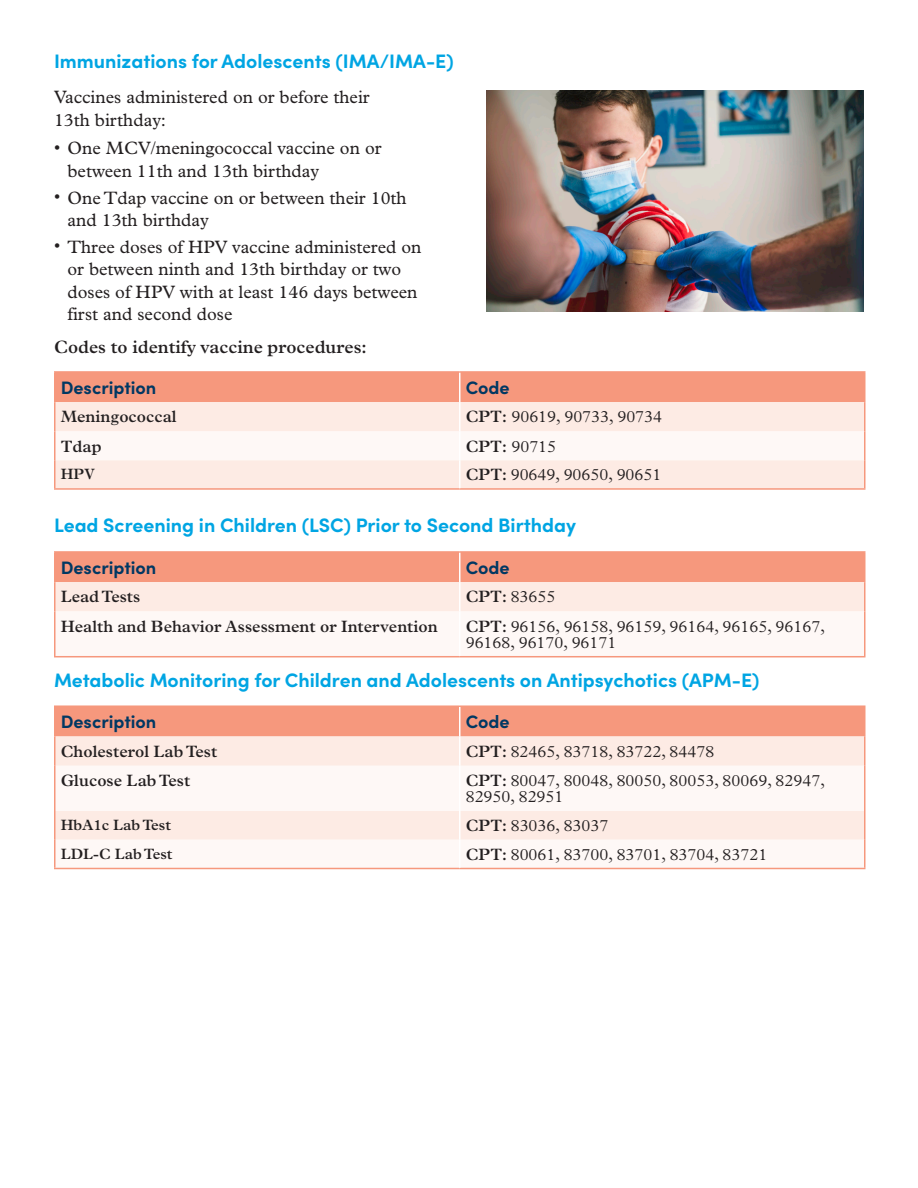
<style>
.page{position:relative;width:918px;height:1188px;background:#fff}
.page>*{position:absolute;margin:0;border:0;box-sizing:border-box;transform-origin:0 0}
.HWNY_SubHead_13_15{font:700 19.5px "Sofia Pro";color:#00a5e3}
.HWNY_Body_Text_12_15{font:18px/22.5px "Plantin MT Pro";color:#231f20}
.HWNY_Table_SubHead_12_14{font:700 18px "Sofia Pro";color:#003863}
.HWNY_Body_Text_12_15_Semibold{font:600 18px "Plantin MT Pro";color:#231f20}
.HWNY_Table_Body_Text_10_11{font:300 16.5px/16.5px "Plantin MT Pro";color:#231f20}
.HWNY_Table_Body_Text_10_11-2{font:600 16.5px "Plantin MT Pro";color:#231f20}
.HWNY_Table_Body_Text_10_11-3{font:600 15px "Plantin MT Pro";color:#231f20}
.s1{font-weight:600}
</style>
<div class="page">
<hr style="left:54px;top:371px;width:406px;height:2px;background:#f6987d">
<hr style="left:54px;top:373px;width:2px;height:29px;background:#f6987d">
<hr style="left:460px;top:371px;width:406px;height:2px;background:#f6987d">
<hr style="left:864px;top:373px;width:2px;height:29px;background:#f6987d">
<hr style="left:54px;top:402px;width:2px;height:29px;background:#f6987d">
<hr style="left:864px;top:402px;width:2px;height:29px;background:#f6987d">
<hr style="left:54px;top:431px;width:2px;height:29px;background:#f6987d">
<hr style="left:864px;top:431px;width:2px;height:29px;background:#f6987d">
<hr style="left:54px;top:460px;width:2px;height:28px;background:#f6987d">
<hr style="left:864px;top:460px;width:2px;height:28px;background:#f6987d">
<hr style="left:54px;top:488px;width:406px;height:2px;background:#f6987d">
<hr style="left:460px;top:488px;width:406px;height:2px;background:#f6987d">
<svg style="left:55px;top:372px;width:810px;height:116px"></svg>
<hr style="left:54px;top:551px;width:406px;height:2px;background:#f6987d">
<hr style="left:54px;top:553px;width:2px;height:29px;background:#f6987d">
<hr style="left:460px;top:551px;width:406px;height:2px;background:#f6987d">
<hr style="left:864px;top:553px;width:2px;height:29px;background:#f6987d">
<hr style="left:54px;top:582px;width:2px;height:29px;background:#f6987d">
<hr style="left:864px;top:582px;width:2px;height:29px;background:#f6987d">
<hr style="left:54px;top:611px;width:2px;height:45px;background:#f6987d">
<hr style="left:864px;top:611px;width:2px;height:45px;background:#f6987d">
<hr style="left:54px;top:656px;width:406px;height:1px;background:#f6987d">
<hr style="left:460px;top:656px;width:406px;height:1px;background:#f6987d">
<svg style="left:55px;top:552px;width:810px;height:105px"></svg>
<hr style="left:459px;top:611px;width:1px;height:45px;background:#fff">
<div style="left:56px;top:736px;width:808px;height:30px;background:#fdebe4"></div>
<svg style="left:56px;top:811px;width:808px;height:57px;fill:#fdebe4"></svg>
<hr style="left:54px;top:736px;width:2px;height:30px;background:#f6987d">
<hr style="left:864px;top:736px;width:2px;height:30px;background:#f6987d">
<hr style="left:54px;top:766px;width:2px;height:45px;background:#f6987d">
<hr style="left:864px;top:766px;width:2px;height:45px;background:#f6987d">
<hr style="left:54px;top:811px;width:2px;height:29px;background:#f6987d">
<hr style="left:864px;top:811px;width:2px;height:29px;background:#f6987d">
<hr style="left:54px;top:705px;width:406px;height:2px;background:#f6987d">
<hr style="left:54px;top:707px;width:2px;height:29px;background:#f6987d">
<hr style="left:460px;top:705px;width:406px;height:2px;background:#f6987d">
<hr style="left:864px;top:707px;width:2px;height:29px;background:#f6987d">
<hr style="left:54px;top:840px;width:2px;height:28px;background:#f6987d">
<hr style="left:864px;top:840px;width:2px;height:28px;background:#f6987d">
<hr style="left:54px;top:868px;width:406px;height:1px;background:#f6987d">
<hr style="left:460px;top:868px;width:406px;height:1px;background:#f6987d">
<hr style="left:459px;top:736px;width:1px;height:30px;background:#fff">
<div style="left:56px;top:707px;width:808px;height:29px;background:#f6987d"></div>
<svg style="left:459px;top:811px;width:1px;height:57px"></svg>
<img style="left:486px;top:91px;width:378px;height:220px">
<p class="HWNY_SubHead_13_15" style="left:54px;top:46px;width:401px">Immunizations for Adolescents (IMA/IMA-E)</p>
<p class="HWNY_Body_Text_12_15" style="left:54px;top:86px;width:317px">Vaccines administered on or before their<br>13th birthday:</p>
<p class="HWNY_Body_Text_12_15" style="left:68px;top:137px;width:316px">One MCV/meningococcal vaccine on or between 11th and 13th birthday</p>
<p class="HWNY_Body_Text_12_15" style="left:68px;top:186px;width:341px">One Tdap vaccine on or between their 10th and 13th birthday</p>
<p class="HWNY_Body_Text_12_15" style="left:68px;top:236px;width:356px">Three doses of HPV vaccine administered on or between ninth and 13th birthday or two doses of HPV with at least 146 days between first and second dose</p>
<p class="HWNY_Body_Text_12_15_Semibold" style="left:54px;top:337px;width:314px">Codes to identify vaccine procedures:</p>
<p class="HWNY_Table_SubHead_12_14" style="left:61px;top:373px;width:97px">Description</p>
<p class="HWNY_Table_SubHead_12_14" style="left:466px;top:373px;width:46px">Code</p>
<p class="HWNY_Table_Body_Text_10_11-2" style="left:61px;top:407px;width:117px">Meningococcal</p>
<p class="HWNY_Table_Body_Text_10_11" style="left:466px;top:409px;width:198px"><span class="s1">CPT:</span> 90619, 90733, 90734</p>
<p class="HWNY_Table_Body_Text_10_11-2" style="left:61px;top:436px;width:42px">Tdap</p>
<p class="HWNY_Table_Body_Text_10_11" style="left:466px;top:438px;width:92px"><span class="s1">CPT:</span> 90715</p>
<p class="HWNY_Table_Body_Text_10_11-3" style="left:61px;top:465px;width:36px">HPV</p>
<p class="HWNY_Table_Body_Text_10_11" style="left:466px;top:467px;width:197px"><span class="s1">CPT:</span> 90649, 90650, 90651</p>
<p class="HWNY_SubHead_13_15" style="left:54px;top:511px;width:524px">Lead Screening in Children (LSC) Prior to Second Birthday</p>
<p class="HWNY_Table_SubHead_12_14" style="left:61px;top:553px;width:97px">Description</p>
<p class="HWNY_Table_SubHead_12_14" style="left:466px;top:553px;width:46px">Code</p>
<p class="HWNY_Table_Body_Text_10_11-2" style="left:61px;top:587px;width:81px">Lead Tests</p>
<p class="HWNY_Table_Body_Text_10_11" style="left:466px;top:589px;width:91px"><span class="s1">CPT:</span> 83655</p>
<p class="HWNY_Table_Body_Text_10_11-2" style="left:61px;top:616px;width:378px">Health and Behavior Assessment or Intervention</p>
<p class="HWNY_Table_Body_Text_10_11" style="left:466px;top:618px;width:361px"><span class="s1">CPT:</span> 96156, 96158, 96159, 96164, 96165, 96167,<br>96168, 96170, 96171</p>
<p class="HWNY_SubHead_13_15" style="left:54px;top:665px;width:707px">Metabolic Monitoring for Children and Adolescents on Antipsychotics (APM-E)</p>
<p class="HWNY_Table_SubHead_12_14" style="left:61px;top:708px;width:97px">Description</p>
<p class="HWNY_Table_SubHead_12_14" style="left:466px;top:708px;width:46px">Code</p>
<p class="HWNY_Table_Body_Text_10_11-2" style="left:61px;top:741px;width:158px">Cholesterol Lab Test</p>
<p class="HWNY_Table_Body_Text_10_11" style="left:466px;top:743px;width:250px"><span class="s1">CPT:</span> 82465, 83718, 83722, 84478</p>
<p class="HWNY_Table_Body_Text_10_11-2" style="left:61px;top:771px;width:131px">Glucose Lab Test</p>
<p class="HWNY_Table_Body_Text_10_11" style="left:466px;top:772px;width:361px"><span class="s1">CPT:</span> 80047, 80048, 80050, 80053, 80069, 82947,<br>82950, 82951</p>
<p class="HWNY_Table_Body_Text_10_11-3" style="left:61px;top:816px;width:112px">HbA1c Lab Test</p>
<p class="HWNY_Table_Body_Text_10_11" style="left:466px;top:817px;width:144px"><span class="s1">CPT:</span> 83036, 83037</p>
<p class="HWNY_Table_Body_Text_10_11-3" style="left:61px;top:845px;width:113px">LDL-C Lab Test</p>
<p class="HWNY_Table_Body_Text_10_11" style="left:466px;top:846px;width:303px"><span class="s1">CPT:</span> 80061, 83700, 83701, 83704, 83721</p>
</div>
